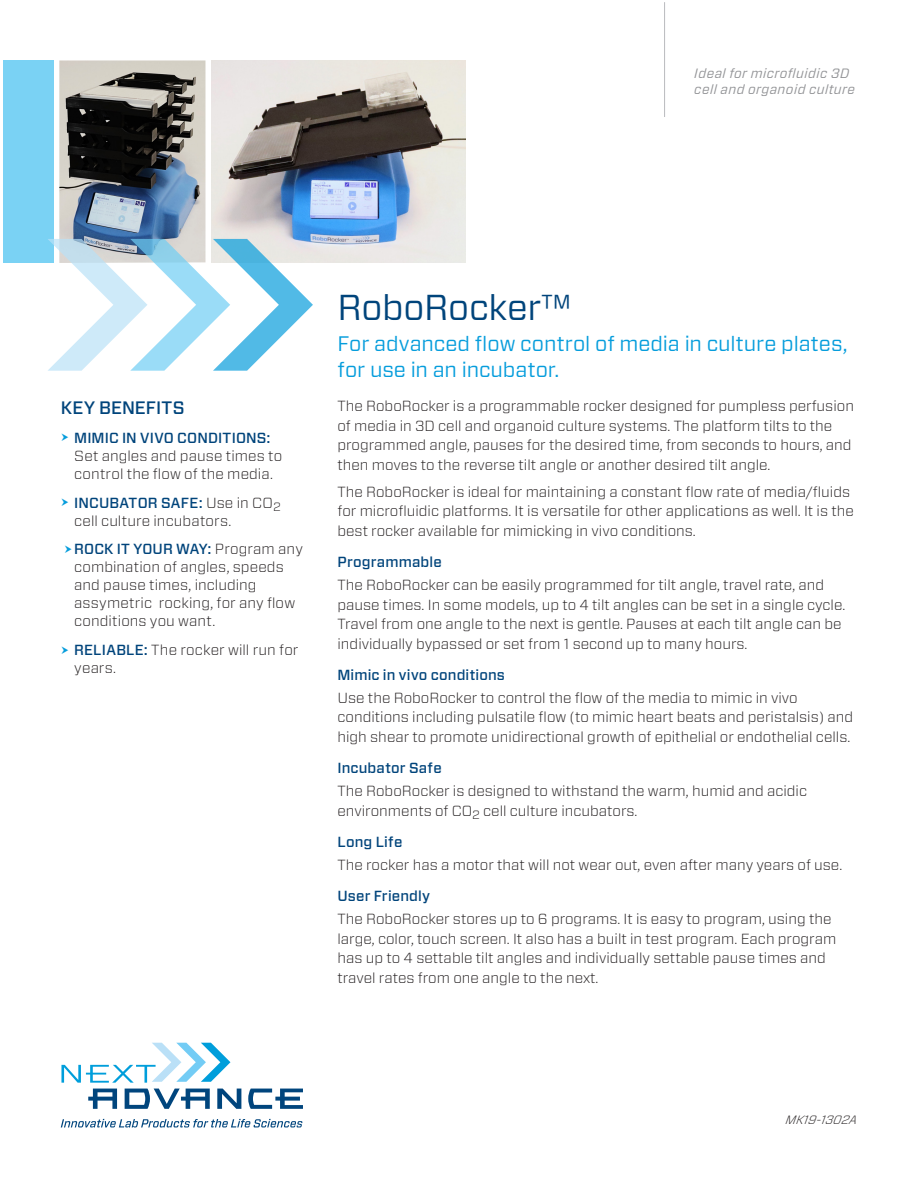
<style>
.page{position:relative;width:918px;height:1188px;background:#fff}
.page>*{position:absolute;margin:0;border:0;box-sizing:border-box;transform-origin:0 0}
.Head1{font:36px "Forza";letter-spacing:-.01em;color:#00447b}
.head2{font:21px/25.2px "Forza";letter-spacing:-.005em;color:#069ddc}
.Sidebar_subhead{font:500 18px "Forza";letter-spacing:.005em;color:#00447b}
.body{font:300 14.7px/19.5px "Forza";color:#231f20}
.Bulleted_Sidebar_1{font:300 14.7px/18px "Forza";letter-spacing:.005em;color:#231f20}
.subhead{font:500 14.7px "Forza";letter-spacing:.01em;color:#00447b}
.header_description{font:italic 13.5px/16.2px "Forza";letter-spacing:.035em;color:#919295}
.revision_number{font:italic 300 12px "Forza";color:#231f20}
.s1{font-weight:500;color:#00447b}
</style>
<div class="page">
<hr style="left:664px;top:2px;width:1px;height:115px;background:#babbbe">
<div style="left:3px;top:60px;width:50px;height:203px;background:#7ad2f4"></div>
<img style="left:212px;top:60px;width:253px;height:203px">
<svg style="left:61px;top:1043px;width:169px;height:40px"></svg>
<svg style="left:88px;top:1089px;width:29px;height:20px"></svg>
<svg style="left:125px;top:1089px;width:85px;height:20px"></svg>
<svg style="left:217px;top:1089px;width:24px;height:20px"></svg>
<svg style="left:248px;top:1089px;width:55px;height:20px"></svg>
<svg style="left:61px;top:1119px;width:242px;height:9px"></svg>
<img style="left:59px;top:60px;width:147px;height:179px">
<svg style="left:48px;top:239px;width:265px;height:132px"></svg>
<p class="header_description" style="left:694px;top:65px;width:162px">Ideal for microfluidic 3D cell and organoid culture</p>
<p class="Sidebar_subhead" style="left:61px;top:396px;width:125px">KEY BENEFITS</p>
<p class="Bulleted_Sidebar_1" style="left:74px;top:428px;width:210px"><span class="s1">MIMIC IN VIVO CONDITIONS:<br></span>Set angles and pause times to control the flow of the media.</p>
<p class="Bulleted_Sidebar_1" style="left:74px;top:493px;width:208px"><span class="s1">INCUBATOR SAFE:</span> Use in CO<sub>2 </sub>cell culture incubators.</p>
<p class="Bulleted_Sidebar_1" style="left:74px;top:540px;width:230px"><span class="s1">ROCK IT YOUR WAY:</span> Program any combination of angles, speeds and pause times, including assymetric rocking, for any flow conditions you want.</p>
<p class="Bulleted_Sidebar_1" style="left:74px;top:641px;width:226px"><span class="s1">RELIABLE:</span> The rocker will run for years.</p>
<p class="Head1" style="left:338px;top:283px;width:235px">RoboRocker™</p>
<p class="head2" style="left:338px;top:331px;width:512px">For advanced flow control of media in culture plates, for use in an incubator.</p>
<p class="body" style="left:338px;top:396px;width:518px">The RoboRocker is a programmable rocker designed for pumpless perfusion of media in 3D cell and organoid culture systems. The platform tilts to the programmed angle, pauses for the desired time, from seconds to hours, and then moves to the reverse tilt angle or another desired tilt angle.</p>
<p class="body" style="left:338px;top:482px;width:518px">The RoboRocker is ideal for maintaining a constant flow rate of media/fluids for microfluidic platforms. It is versatile for other applications as well. It is the best rocker available for mimicking in vivo conditions.</p>
<p class="subhead" style="left:338px;top:552px;width:106px">Programmable</p>
<p class="body" style="left:338px;top:575px;width:509px">The RoboRocker can be easily programmed for tilt angle, travel rate, and pause times. In some models, up to 4 tilt angles can be set in a single cycle.<br>Travel from one angle to the next is gentle. Pauses at each tilt angle can be individually bypassed or set from 1 second up to many hours.</p>
<p class="subhead" style="left:338px;top:665px;width:169px">Mimic in vivo conditions</p>
<p class="body" style="left:338px;top:688px;width:517px">Use the RoboRocker to control the flow of the media to mimic in vivo conditions including pulsatile flow (to mimic heart beats and peristalsis) and high shear to promote unidirectional growth of epithelial or endothelial cells.</p>
<p class="subhead" style="left:338px;top:758px;width:106px">Incubator Safe</p>
<p class="body" style="left:338px;top:781px;width:471px">The RoboRocker is designed to withstand the warm, humid and acidic environments of CO<sub>2</sub> cell culture incubators.</p>
<p class="subhead" style="left:338px;top:832px;width:66px">Long Life</p>
<p class="body" style="left:338px;top:855px;width:506px">The rocker has a motor that will not wear out, even after many years of use.</p>
<p class="subhead" style="left:338px;top:886px;width:94px">User Friendly</p>
<p class="body" style="left:338px;top:909px;width:500px">The RoboRocker stores up to 6 programs. It is easy to program, using the large, color, touch screen. It also has a built in test program. Each program has up to 4 settable tilt angles and individually settable pause times and travel rates from one angle to the next.</p>
<p class="revision_number" style="left:785px;top:1111px;width:79px">MK19-1302A</p>
</div>
